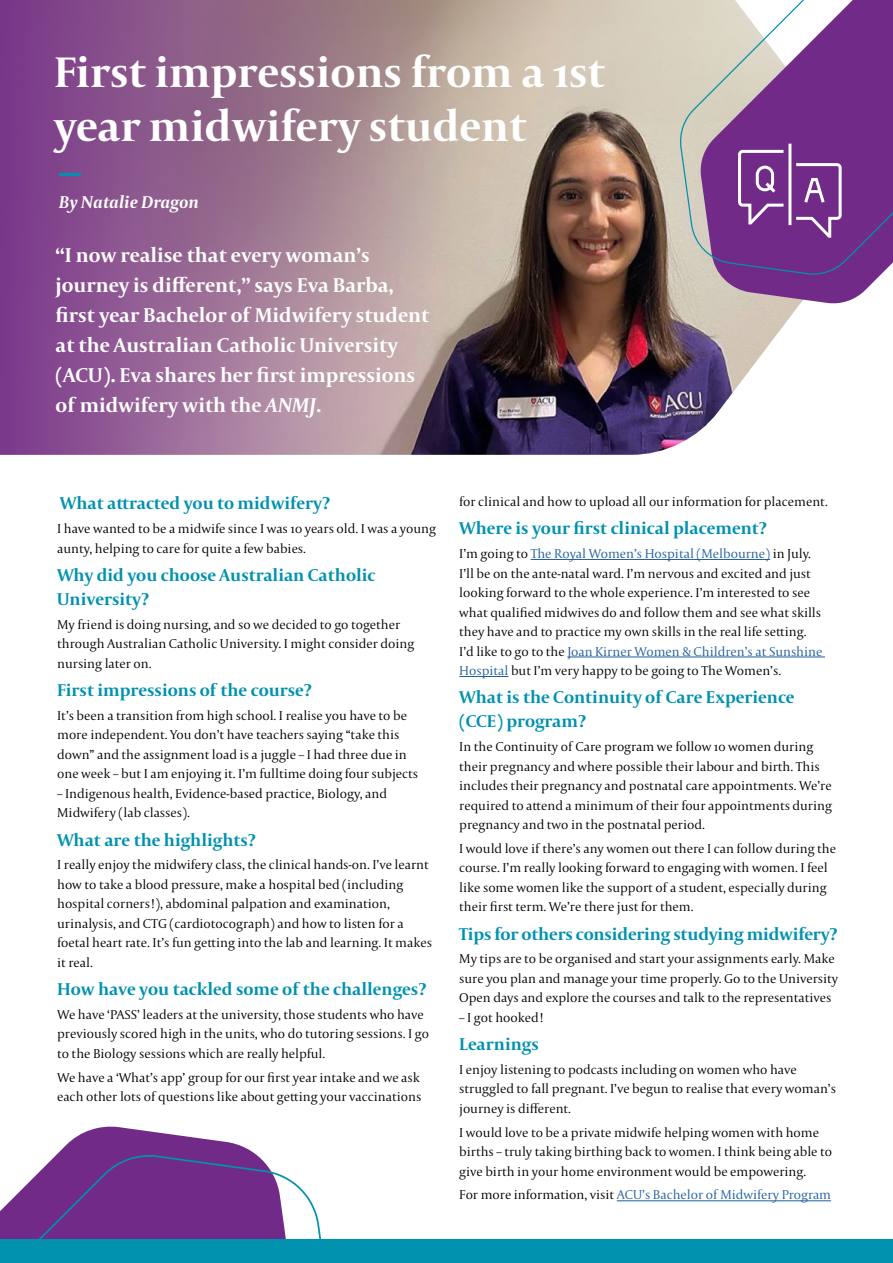
<style>
.page{position:relative;width:893px;height:1263px;background:#fff}
.page>*{position:absolute;margin:0;border:0;box-sizing:border-box;transform-origin:0 0}
.t1{font:700 45px/54px "Capitolium 2";color:#fff}
.t2{font:700 21px/30px "Capitolium 2";color:#fff}
.t3{font:700 18px/24px "Capitolium 2";color:#0091af}
.t4{font:italic 700 18px "Capitolium 2";color:#fff}
.t5{font:300 13.5px/19.5px "Capitolium 2";color:#000}
.t6{font:300 13.5px "Capitolium 2";color:#215e9e}
.s1{font-style:italic}
.s2{font-weight:300;font-size:13.5px;color:#fff}
.s3{color:#215e9e}
.s4{color:#000}
</style>
<div class="page">
<svg style="left:0;top:1126px;width:336px;height:114px"></svg>
<svg style="left:0;top:0;width:799px;height:455px;background:#97768a"></svg>
<hr style="left:59px;top:173px;width:21px;height:3px;background:#0091af">
<div style="left:0;top:1240px;width:893px;height:23px;background:#0091af"></div>
<hr style="left:531px;top:559px;width:239px;height:1px;background:#215e9e">
<hr style="left:567px;top:657px;width:258px;height:1px;background:#215e9e">
<hr style="left:459px;top:676px;width:49px;height:1px;background:#215e9e">
<hr style="left:617px;top:1200px;width:214px;height:1px;background:#215e9e">
<svg style="left:699px;top:277px;width:180px;height:28px;background:#a176a6"></svg>
<svg style="left:679px;top:0;width:214px;height:277px;background:#996da3"></svg>
<svg style="left:736px;top:141px;width:107px;height:98px;background:#874a9b"></svg>
<h1 class="t1" style="left:54px;top:44px;width:553px">First impressions from a 1st year midwifery student</h1>
<h3 class="t4" style="left:59px;top:190px;width:142px">By Natalie Dragon</h3>
<h2 class="t2" style="left:56px;top:240px;width:375px">“I now realise that every woman’s journey is different,” says Eva Barba, first year Bachelor of Midwifery student at the Australian Catholic University (ACU). Eva shares her first impressions of midwifery with the <span class="s1">ANMJ</span>.</h2>
<h3 class="t3" style="left:57px;top:491px;width:275px"><span class="s2">.</span>What attracted you to midwifery?</h3>
<p class="t5" style="left:57px;top:519px;width:380px">I have wanted to be a midwife since I was 10 years old. I was a young aunty, helping to care for quite a few babies.</p>
<h3 class="t3" style="left:57px;top:562px;width:320px">Why did you choose Australian Catholic<br>University?</h3>
<p class="t5" style="left:57px;top:614px;width:359px">My friend is doing nursing, and so we decided to go together through Australian Catholic University. I might consider doing nursing later on.</p>
<h3 class="t3" style="left:57px;top:677px;width:256px">First impressions of the course?</h3>
<p class="t5" style="left:57px;top:705px;width:363px">It’s been a transition from high school. I realise you have to be more independent. You don’t have teachers saying “take this down” and the assignment load is a juggle – I had three due in one week – but I am enjoying it. I’m fulltime doing four subjects</p>
<p class="t5" style="left:57px;top:783px;width:331px">– Indigenous health, Evidence-based practice, Biology, and<br>Midwifery (lab classes).</p>
<h3 class="t3" style="left:57px;top:827px;width:200px">What are the highlights?</h3>
<p class="t5" style="left:57px;top:855px;width:376px">I really enjoy the midwifery class, the clinical hands-on. I’ve learnt how to take a blood pressure, make a hospital bed (including hospital corners!), abdominal palpation and examination, urinalysis, and CTG (cardiotocograph) and how to listen for a foetal heart rate. It’s fun getting into the lab and learning. It makes it real.</p>
<h3 class="t3" style="left:57px;top:976px;width:371px">How have you tackled some of the challenges?</h3>
<p class="t5" style="left:57px;top:1004px;width:373px">We have ‘PASS’ leaders at the university, those students who have previously scored high in the units, who do tutoring sessions. I go to the Biology sessions which are really helpful.</p>
<p class="t5" style="left:57px;top:1067px;width:366px">We have a ‘What’s app’ group for our first year intake and we ask each other lots of questions like about getting your vaccinations</p>
<p class="t5" style="left:459px;top:491px;width:370px">for clinical and how to upload all our information for placement.</p>
<h3 class="t3" style="left:459px;top:516px;width:309px">Where is your first clinical placement?</h3>
<p class="t5" style="left:459px;top:544px;width:365px">I’m going to <span class="s3">The Royal Women’s Hospital (Melbourne)</span> in July.<br>I’ll be on the ante-natal ward. I’m nervous and excited and just looking forward to the whole experience. I’m interested to see what qualified midwives do and follow them and see what skills they have and to practice my own skills in the real life setting.<br>I’d like to go to the <span class="s3">Joan Kirner Women &amp; Children’s at Sunshine Hospital</span> but I’m very happy to be going to The Women’s.</p>
<h3 class="t3" style="left:459px;top:685px;width:337px">What is the Continuity of Care Experience (CCE) program?</h3>
<p class="t5" style="left:459px;top:737px;width:374px">In the Continuity of Care program we follow 10 women during their pregnancy and where possible their labour and birth. This includes their pregnancy and postnatal care appointments. We’re required to attend a minimum of their four appointments during pregnancy and two in the postnatal period.</p>
<p class="t5" style="left:459px;top:838px;width:378px">I would love if there’s any women out there I can follow during the course. I’m really looking forward to engaging with women. I feel like some women like the support of a student, especially during their first term. We’re there just for them.</p>
<h3 class="t3" style="left:459px;top:921px;width:380px">Tips for others considering studying midwifery?</h3>
<p class="t5" style="left:459px;top:949px;width:380px">My tips are to be organised and start your assignments early. Make sure you plan and manage your time properly. Go to the University<br>Open days and explore the courses and talk to the representatives</p>
<p class="t5" style="left:459px;top:1007px;width:86px">– I got hooked!</p>
<h3 class="t3" style="left:459px;top:1032px;width:81px">Learnings</h3>
<p class="t5" style="left:459px;top:1059px;width:378px">I enjoy listening to podcasts including on women who have struggled to fall pregnant. I’ve begun to realise that every woman’s journey is different.</p>
<p class="t5" style="left:459px;top:1122px;width:374px">I would love to be a private midwife helping women with home births – truly taking birthing back to women. I think being able to give birth in your home environment would be empowering.</p>
<p class="t6" style="left:459px;top:1186px;width:373px"><span class="s4">For more information, visit</span> ACU’s Bachelor of Midwifery Program</p>
</div>
